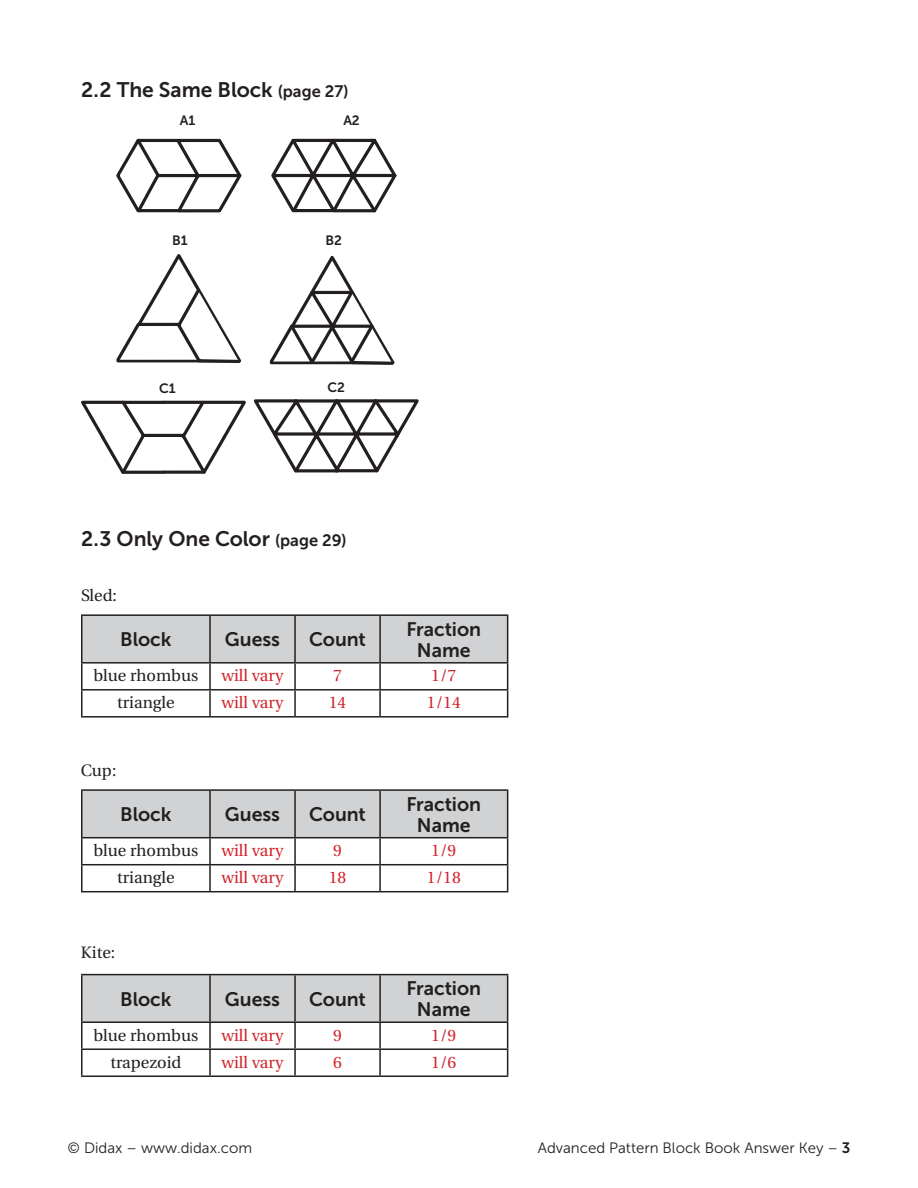
<style>
.page{position:relative;width:918px;height:1188px;background:#fff}
.page>*{position:absolute;margin:0;border:0;box-sizing:border-box;transform-origin:0 0}
.t1{font:21px "Museo Sans 700";letter-spacing:-.005em;color:#231f20}
.t2{font:19.5px/21px "Museo Sans 700";letter-spacing:-.005em;color:#231f20;text-align:center}
.t3{font:16.5px "Utopia";color:#d1232a}
.t4{font:16.5px "Utopia";color:#231f20}
.t5{font:15px "Museo Sans 300";color:#231f20}
.t6{font:13.5px "Museo Sans 700";color:#231f20}
.s1{font-size:16.5px}
.s2{font-family:"Museo Sans 700"}
</style>
<div class="page">
<svg style="left:116px;top:138px;width:126px;height:75px"></svg>
<svg style="left:271px;top:138px;width:126px;height:75px"></svg>
<svg style="left:81px;top:254px;width:338px;height:220px"></svg>
<hr style="left:81px;top:614px;width:129px;height:2px;background:#231f20">
<hr style="left:210px;top:614px;width:85px;height:2px;background:#231f20">
<hr style="left:295px;top:614px;width:85px;height:2px;background:#231f20">
<hr style="left:380px;top:614px;width:128px;height:2px;background:#231f20">
<svg style="left:81px;top:615px;width:427px;height:101px"></svg>
<hr style="left:81px;top:716px;width:129px;height:2px;background:#231f20">
<hr style="left:210px;top:716px;width:85px;height:2px;background:#231f20">
<hr style="left:295px;top:716px;width:85px;height:2px;background:#231f20">
<hr style="left:380px;top:716px;width:128px;height:2px;background:#231f20">
<hr style="left:81px;top:789px;width:129px;height:2px;background:#231f20">
<hr style="left:210px;top:789px;width:85px;height:2px;background:#231f20">
<hr style="left:295px;top:789px;width:85px;height:2px;background:#231f20">
<hr style="left:380px;top:789px;width:128px;height:2px;background:#231f20">
<svg style="left:81px;top:790px;width:427px;height:101px"></svg>
<hr style="left:81px;top:891px;width:129px;height:1px;background:#231f20">
<hr style="left:210px;top:891px;width:85px;height:1px;background:#231f20">
<hr style="left:295px;top:891px;width:85px;height:1px;background:#231f20">
<hr style="left:380px;top:891px;width:128px;height:1px;background:#231f20">
<hr style="left:81px;top:974px;width:129px;height:1px;background:#231f20">
<hr style="left:210px;top:974px;width:85px;height:1px;background:#231f20">
<hr style="left:295px;top:974px;width:85px;height:1px;background:#231f20">
<hr style="left:380px;top:974px;width:128px;height:1px;background:#231f20">
<svg style="left:81px;top:975px;width:427px;height:100px"></svg>
<hr style="left:81px;top:1075px;width:129px;height:2px;background:#231f20">
<hr style="left:210px;top:1075px;width:85px;height:2px;background:#231f20">
<hr style="left:295px;top:1075px;width:85px;height:2px;background:#231f20">
<hr style="left:380px;top:1075px;width:128px;height:2px;background:#231f20">
<p class="t1" style="left:81px;top:78px;width:269px">2.2 The Same Block <span class="s1">(page 27)</span></p>
<p class="t6" style="left:180px;top:113px;width:17px">A1</p>
<p class="t6" style="left:343px;top:113px;width:18px">A2</p>
<p class="t6" style="left:172px;top:233px;width:17px">B1</p>
<p class="t6" style="left:326px;top:233px;width:18px">B2</p>
<p class="t6" style="left:159px;top:381px;width:18px">C1</p>
<p class="t6" style="left:328px;top:379px;width:19px">C2</p>
<p class="t1" style="left:81px;top:527px;width:267px">2.3 Only One Color <span class="s1">(page 29)</span></p>
<p class="t4" style="left:81px;top:586px;width:37px">Sled:</p>
<p class="t2" style="left:120px;top:629px;width:53px">Block</p>
<p class="t2" style="left:225px;top:629px;width:57px">Guess</p>
<p class="t2" style="left:309px;top:629px;width:58px">Count</p>
<p class="t2" style="left:407px;top:619px;width:76px">Fraction<br>Name</p>
<p class="t4" style="left:93px;top:667px;width:107px">blue rhombus</p>
<p class="t3" style="left:221px;top:667px;width:64px">will vary</p>
<p class="t3" style="left:333px;top:667px;width:10px">7</p>
<p class="t3" style="left:431px;top:667px;width:27px">1/7</p>
<p class="t4" style="left:117px;top:694px;width:59px">triangle</p>
<p class="t3" style="left:221px;top:694px;width:64px">will vary</p>
<p class="t3" style="left:329px;top:694px;width:19px">14</p>
<p class="t3" style="left:427px;top:694px;width:35px">1/14</p>
<p class="t4" style="left:81px;top:761px;width:37px">Cup:</p>
<p class="t2" style="left:120px;top:804px;width:53px">Block</p>
<p class="t2" style="left:225px;top:804px;width:57px">Guess</p>
<p class="t2" style="left:309px;top:804px;width:58px">Count</p>
<p class="t2" style="left:407px;top:793px;width:76px">Fraction<br>Name</p>
<p class="t4" style="left:93px;top:841px;width:107px">blue rhombus</p>
<p class="t3" style="left:221px;top:841px;width:64px">will vary</p>
<p class="t3" style="left:333px;top:841px;width:10px">9</p>
<p class="t3" style="left:431px;top:841px;width:27px">1/9</p>
<p class="t4" style="left:117px;top:868px;width:59px">triangle</p>
<p class="t3" style="left:221px;top:868px;width:64px">will vary</p>
<p class="t3" style="left:329px;top:868px;width:19px">18</p>
<p class="t3" style="left:427px;top:868px;width:35px">1/18</p>
<p class="t4" style="left:81px;top:943px;width:36px">Kite:</p>
<p class="t2" style="left:120px;top:988px;width:53px">Block</p>
<p class="t2" style="left:225px;top:988px;width:57px">Guess</p>
<p class="t2" style="left:309px;top:988px;width:58px">Count</p>
<p class="t2" style="left:407px;top:978px;width:76px">Fraction<br>Name</p>
<p class="t4" style="left:93px;top:1026px;width:107px">blue rhombus</p>
<p class="t3" style="left:221px;top:1026px;width:64px">will vary</p>
<p class="t3" style="left:333px;top:1026px;width:10px">9</p>
<p class="t3" style="left:431px;top:1026px;width:27px">1/9</p>
<p class="t4" style="left:110px;top:1053px;width:73px">trapezoid</p>
<p class="t3" style="left:221px;top:1053px;width:64px">will vary</p>
<p class="t3" style="left:333px;top:1053px;width:10px">6</p>
<p class="t3" style="left:431px;top:1053px;width:27px">1/6</p>
<p class="t5" style="left:68px;top:1140px;width:186px">© Didax – www.didax.com</p>
<p class="t5" style="left:538px;top:1140px;width:314px">Advanced Pattern Block Book Answer Key – <span class="s2">3</span></p>
</div>
